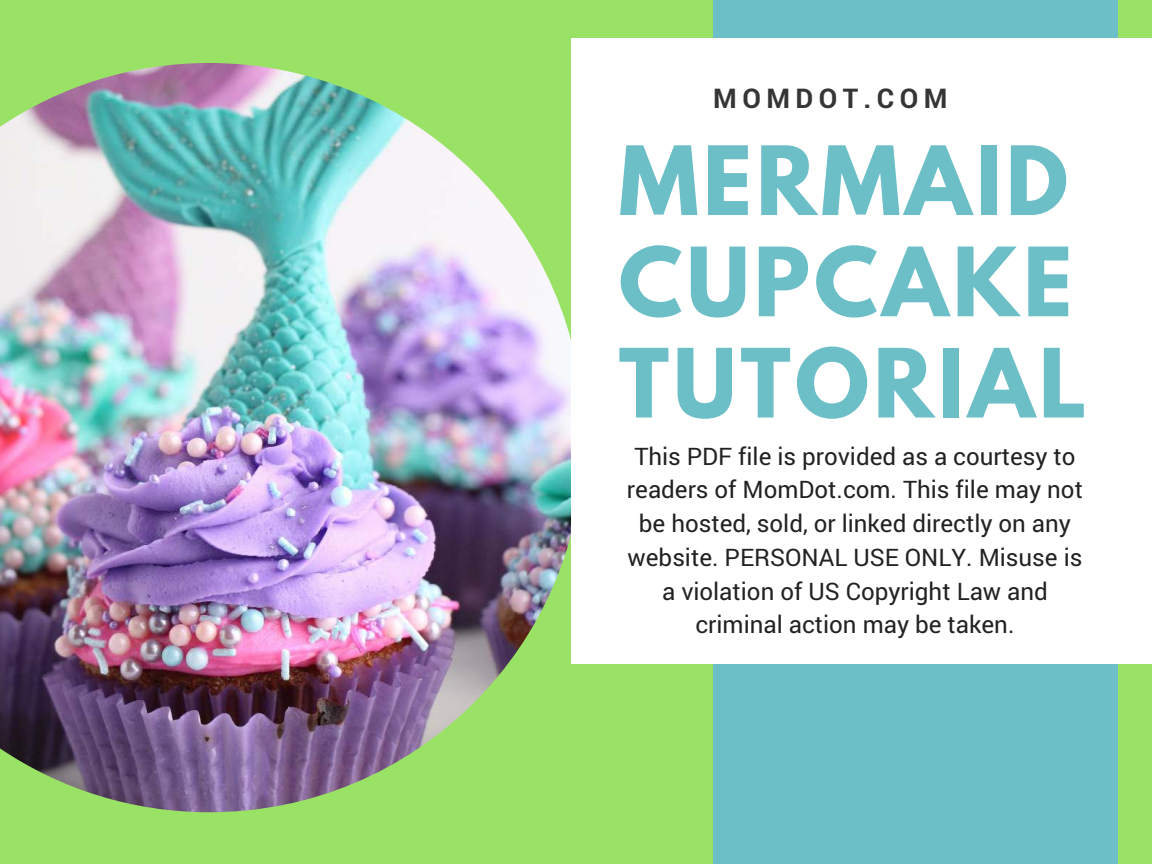
<style>
.page{position:relative;width:1152px;height:864px;background:#99e265}
.page>*{position:absolute;margin:0;border:0;box-sizing:border-box;transform-origin:0 0}
.t1{font:700 84.45px/101.2px "League Spartan";letter-spacing:.05em;color:#6dbfc7}
.t2{font:700 27.15px "Roboto";letter-spacing:.2em;color:#353535}
.t3{font:24.15px/33.8px "Roboto";color:#222;text-align:center}
</style>
<div class="page">
<div style="left:713px;top:0;width:405px;height:864px;background:#6dbfc7"></div>
<img style="left:0;top:63px;width:572px;height:749px">
<div style="left:572px;top:38px;width:580px;height:626px;background:#fff"></div>
<p class="t2" style="left:713px;top:83px;width:236px">MOMDOT.COM</p>
<h1 class="t1" style="left:619px;top:129px;width:469px">MERMAID<br>CUPCAKE<br>TUTORIAL</h1>
<p class="t3" style="left:627px;top:439px;width:458px">This PDF file is provided as a courtesy to readers of MomDot.com. This file may not be hosted, sold, or linked directly on any website. PERSONAL USE ONLY. Misuse is a violation of US Copyright Law and criminal action may be taken.</p>
</div>
